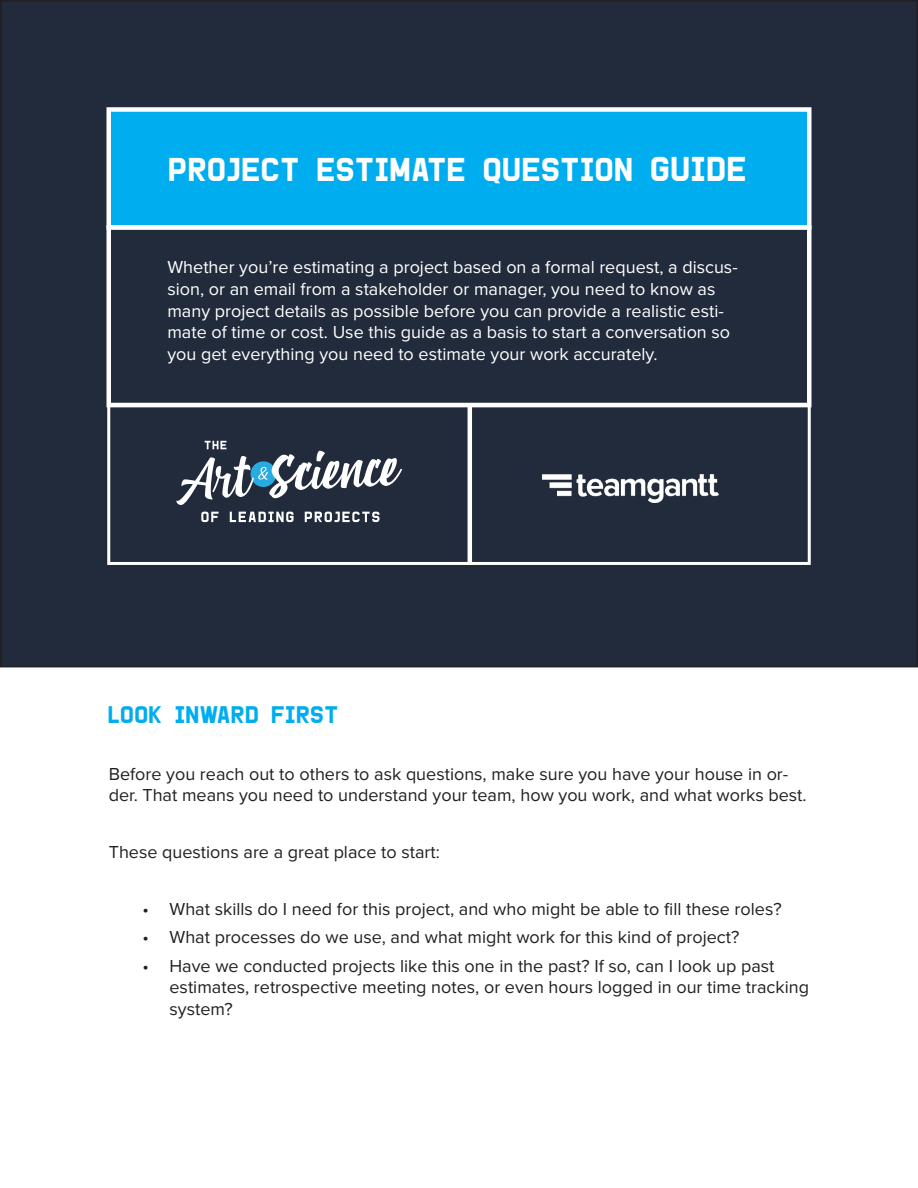
<style>
.page{position:relative;width:918px;height:1188px;background:#fff}
.page>*{position:absolute;margin:0;border:0;box-sizing:border-box;transform-origin:0 0}
.t1{font:33px "Zeichen Sans";color:#fff}
.t2{font:24px "Zeichen Sans";color:#00adee}
.t3{font:18px/21.6px "Proxima Nova";color:#231f20}
.t4{font:18px/21.6px "Proxima Nova";color:#fff}
.s1{font-size:34.5px}
</style>
<div class="page">
<div style="left:1px;top:1px;width:916px;height:666px;background:#222b3b"></div>
<div style="left:109px;top:110px;width:701px;height:115px;background:#00adee"></div>
<div style="left:106px;top:107px;width:706px;height:123px;border:4px solid #fff"></div>
<div style="left:106px;top:225px;width:706px;height:182px;border:4px solid #fff"></div>
<div style="left:107px;top:403px;width:704px;height:162px;border:3px solid #fff"></div>
<svg style="left:201px;top:512px;width:18px;height:10px"></svg>
<svg style="left:230px;top:512px;width:64px;height:10px"></svg>
<svg style="left:305px;top:512px;width:75px;height:10px"></svg>
<svg style="left:176px;top:441px;width:226px;height:64px"></svg>
<hr style="left:468px;top:407px;width:4px;height:158px;background:#fff">
<img style="left:543px;top:474px;width:175px;height:28px">
<p class="t1" style="left:170px;top:150px;width:580px">PROJECT ESTIMATE QUESTION <span class="s1">GUIDE</span></p>
<p class="t4" style="left:167px;top:257px;width:572px">Whether you’re estimating a project based on a formal request, a discus&shy;sion, or an email from a stakeholder or manager, you need to know as many project details as possible before you can provide a realistic esti&shy;mate of time or cost. Use this guide as a basis to start a conversation so you get everything you need to estimate your work accurately.</p>
<h3 class="t2" style="left:109px;top:700px;width:232px">LOOK INWARD FIRST</h3>
<p class="t3" style="left:109px;top:763px;width:699px">Before you reach out to others to ask questions, make sure you have your house in or&shy;der. That means you need to understand your team, how you work, and what works best.</p>
<p class="t3" style="left:109px;top:842px;width:333px">These questions are a great place to start:</p>
<p class="t3" style="left:142px;top:898px;width:641px">• What skills do I need for this project, and who might be able to fill these roles?</p>
<p class="t3" style="left:142px;top:927px;width:598px">• What processes do we use, and what might work for this kind of project?</p>
<p class="t3" style="left:170px;top:955px;width:641px;text-indent:-27px">• Have we conducted projects like this one in the past? If so, can I look up past estimates, retrospective meeting notes, or even hours logged in our time tracking system?</p>
</div>
